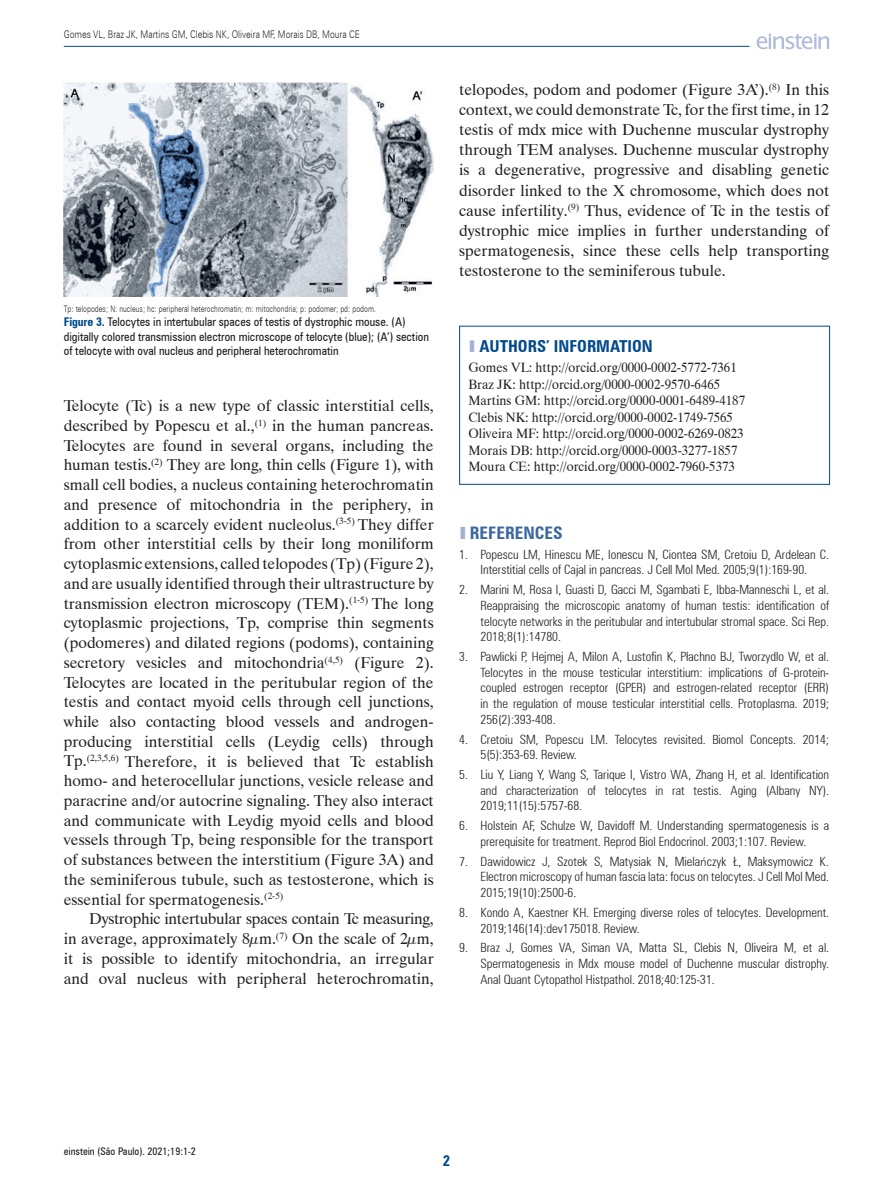
<style>
.page{position:relative;width:893px;height:1191px;background:#fff}
.page>*{position:absolute;margin:0;border:0;box-sizing:border-box;transform-origin:0 0}
.t1{font:700 condensed 17.25px "Zurich BT";color:#3b67a0}
.t2{font:700 condensed 16.5px "Zurich BT";color:#004a8b}
.t3{font:15.75px/19.8px "Dutch 801 BT";color:#231f20;text-align:justify}
.t4{font:700 condensed 15px "Zurich BT";color:#004a8b}
.t5{font:13.5px/16.5px "Dutch 801 BT";color:#231f20;scale:.95 1}
.t6{font:300 condensed 12.75px/15.6px "Zurich BT";color:#231f20;text-align:justify}
.t7{font:condensed 12px/14.2px "Zurich BT";color:#231f20}
.t8{font:300 10.5px "Zurich BT";color:#231f20;scale:.8 1}
.t9{font:condensed 10.5px "Zurich BT";color:#231f20}
.t10{font:300 9px "Zurich BT";color:#231f20;scale:.75 1}
.s1{font-weight:700;color:#004a8b}
.s2{color:#a2b0d2}
.s3{font-family:"Calibri";font-stretch:normal}
</style>
<div class="page">
<svg style="left:757px;top:34px;width:72px;height:15px"></svg>
<hr style="left:64px;top:46px;width:685px;height:1px;background:#004a8b">
<div style="left:459px;top:326px;width:371px;height:159px;border:1px solid #004a8b"></div>
<img style="left:64px;top:83px;width:370px;height:213px">
<p class="t8" style="left:64px;top:28px;width:371px">Gomes VL, Braz JK, Martins GM, Clebis NK, Oliveira MF, Morais DB, Moura CE</p>
<p class="t10" style="left:64px;top:303px;width:418px">Tp: telopodes; N: nucleus; hc: peripheral heterochromatin; m: mitochondria; p: podomer; pd: podom.</p>
<p class="t7" style="left:64px;top:315px;width:367px"><span class="s1">Figure 3.</span> Telocytes in intertubular spaces of testis of dystrophic mouse. (A) digitally colored transmission electron microscope of telocyte (blue); (A’) section of telocyte with oval nucleus and peripheral heterochromatin</p>
<p class="t3" style="left:64px;top:395px;width:371px">Telocyte (Tc) is a new type of classic interstitial cells, described by Popescu et al.,<sup>(1)</sup> in the human pancreas.<br>Telocytes are found in several organs, including the human testis.<sup>(2)</sup> They are long, thin cells (Figure 1), with small cell bodies, a nucleus containing heterochromatin and presence of mitochondria in the periphery, in addition to a scarcely evident nucleolus.<sup>(3-5)</sup> They differ from other interstitial cells by their long moniliform cytoplasmic extensions, called telopodes (Tp) (Figure 2), and are usually identified through their ultrastructure by transmission electron microscopy (TEM).<sup>(1-5)</sup> The long cytoplasmic projections, Tp, comprise thin segments (podomeres) and dilated regions (podoms), containing secretory vesicles and mitochondria<sup>(4,5)</sup> (Figure 2).<br>Telocytes are located in the peritubular region of the testis and contact myoid cells through cell junctions, while also contacting blood vessels and androgen&shy;producing interstitial cells (Leydig cells) through Tp.<sup>(2,3,5,6)</sup> Therefore, it is believed that Tc establish homo- and heterocellular junctions, vesicle release and paracrine and/or autocrine signaling. They also interact and communicate with Leydig myoid cells and blood vessels through Tp, being responsible for the transport of substances between the interstitium (Figure 3A) and the seminiferous tubule, such as testosterone, which is essential for spermatogenesis.<sup>(2-5)</sup></p>
<p class="t3" style="left:64px;top:909px;width:371px;text-indent:26px">Dystrophic intertubular spaces contain Tc measuring, in average, approximately 8µm.<sup>(7)</sup> On the scale of 2µm, it is possible to identify mitochondria, an irregular and oval nucleus with peripheral heterochromatin,</p>
<p class="t3" style="left:459px;top:79px;width:371px">telopodes, podom and podomer (Figure 3A’).<sup>(8)</sup> In this context, we could demonstrate Tc, for the first time, in 12 testis of mdx mice with Duchenne muscular dystrophy through TEM analyses. Duchenne muscular dystrophy is a degenerative, progressive and disabling genetic disorder linked to the X chromosome, which does not cause infertility.<sup>(9)</sup> Thus, evidence of Tc in the testis of dystrophic mice implies in further understanding of spermatogenesis, since these cells help transporting testosterone to the seminiferous tubule.</p>
<p class="t2" style="left:468px;top:336px;width:186px"><span class="s2">❚</span> AUTHORS’ INFORMATION</p>
<p class="t5" style="left:468px;top:359px;width:293px">Gomes VL: http://orcid.org/0000-0002-5772-7361<br>Braz JK: http://orcid.org/0000-0002-9570-6465<br>Martins GM: http://orcid.org/0000-0001-6489-4187<br>Clebis NK: http://orcid.org/0000-0002-1749-7565<br>Oliveira MF: http://orcid.org/0000-0002-6269-0823<br>Morais DB: http://orcid.org/0000-0003-3277-1857<br>Moura CE: http://orcid.org/0000-0002-7960-5373</p>
<p class="t1" style="left:459px;top:522px;width:105px"><span class="s2">❚</span> REFERENCES</p>
<p class="t6" style="left:459px;top:546px;width:371px;text-align:center">1. Popescu LM, Hinescu ME, Ionescu N, Ciontea SM, Cretoiu D, Ardelean C.<br>Interstitial cells of Cajal in pancreas. J Cell Mol Med. 2005;9(1):169-90.</p>
<p class="t6" style="left:480px;top:582px;width:350px;text-indent:-21px">2. Marini M, Rosa I, Guasti D, Gacci M, Sgambati E, Ibba-Manneschi L, et al.<br>Reappraising the microscopic anatomy of human testis: identification of telocyte networks in the peritubular and intertubular stromal space. Sci Rep.<br>2018;8(1):14780.</p>
<p class="t6" style="left:480px;top:648px;width:350px;text-indent:-21px">3. Pawlicki P, Hejmej A, Milon A, Lustofin K, Płachno BJ, Tworzydlo W, et al.<br>Telocytes in the mouse testicular interstitium: implications of G-protein&shy;coupled estrogen receptor (GPER) and estrogen-related receptor (ERR) in the regulation of mouse testicular interstitial cells. Protoplasma. 2019; 256(2):393-408.</p>
<p class="t6" style="left:480px;top:731px;width:350px;text-indent:-21px">4. Cretoiu SM, Popescu LM. Telocytes revisited. Biomol Concepts. 2014;<br>5(5):353-69. Review.</p>
<p class="t6" style="left:480px;top:766px;width:350px;text-indent:-21px">5. Liu Y, Liang Y, Wang S, Tarique I, Vistro WA, Zhang H, et al. Identification and characterization of telocytes in rat testis. Aging (Albany NY).<br>2019;11(15):5757-68.</p>
<p class="t6" style="left:459px;top:817px;width:371px;text-align:center">6. Holstein AF, Schulze W, Davidoff M. Understanding spermatogenesis is a prerequisite for treatment. Reprod Biol Endocrinol. 2003;1:107. Review.</p>
<p class="t6" style="left:480px;top:853px;width:350px;text-indent:-21px">7. Dawidowicz J, Szotek S, Matysiak N, Miela<span class="s3">ń</span>czyk Ł, Maksymowicz K.<br>Electron microscopy of human fascia lata: focus on telocytes. J Cell Mol Med.<br>2015;19(10):2500-6.</p>
<p class="t6" style="left:480px;top:904px;width:350px;text-indent:-21px">8. Kondo A, Kaestner KH. Emerging diverse roles of telocytes. Development.<br>2019;146(14):dev175018. Review.</p>
<p class="t6" style="left:480px;top:940px;width:350px;text-indent:-21px">9. Braz J, Gomes VA, Siman VA, Matta SL, Clebis N, Oliveira M, et al.<br>Spermatogenesis in Mdx mouse model of Duchenne muscular distrophy.<br>Anal Quant Cytopathol Histpathol. 2018;40:125-31.</p>
<p class="t9" style="left:64px;top:1144px;width:134px">einstein (São Paulo). 2021;19:1-2</p>
<p class="t4" style="left:443px;top:1151px;width:9px">2</p>
</div>
